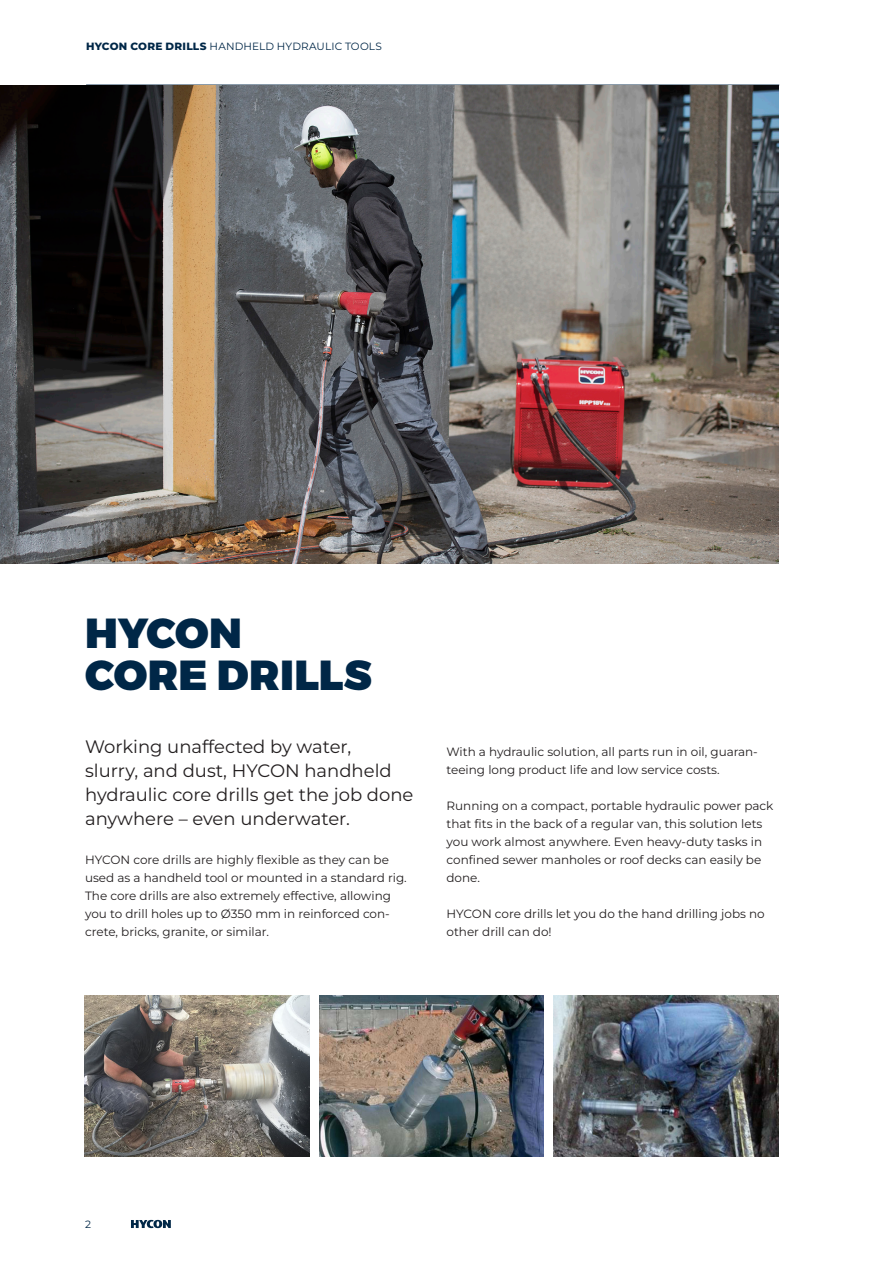
<style>
.page{position:relative;width:893px;height:1263px;background:#fff}
.page>*{position:absolute;margin:0;border:0;box-sizing:border-box;transform-origin:0 0}
.HYCON_Header{font:900 42px "Montserrat";letter-spacing:.01em;color:#002747}
.HYCON_Manchet{font:18px/24px "Montserrat";color:#231f20}
.HYCON_Body{font:12px/18px "Montserrat";color:#231f20}
.t1{font:10.5px "Montserrat";letter-spacing:.015em;color:#002747}
.s1{font-weight:800}
</style>
<div class="page">
<hr style="left:86px;top:85px;width:693px;height:1px;background:#002747">
<img style="left:0;top:85px;width:778px;height:478px">
<img style="left:319px;top:995px;width:225px;height:162px">
<img style="left:554px;top:995px;width:224px;height:162px">
<img style="left:85px;top:995px;width:224px;height:162px">
<svg style="left:131px;top:1220px;width:40px;height:8px"></svg>
<p class="t1" style="left:86px;top:39px;width:297px"><span class="s1">HYCON CORE DRILLS</span> HANDHELD HYDRAULIC TOOLS</p>
<p class="HYCON_Header" style="left:85px;top:607px;width:158px">HYCON</p>
<p class="HYCON_Header" style="left:85px;top:649px;width:288px">CORE DRILLS</p>
<p class="HYCON_Manchet" style="left:85px;top:734px;width:268px">Working unaffected by water,</p>
<p class="HYCON_Manchet" style="left:85px;top:758px;width:330px">slurry, and dust, HYCON handheld hydraulic core drills get the job done anywhere – even underwater.</p>
<p class="HYCON_Body" style="left:85px;top:851px;width:323px">HYCON core drills are highly flexible as they can be used as a handheld tool or mounted in a standard rig.<br>The core drills are also extremely effective, allowing you to drill holes up to Ø350 mm in reinforced con&shy;crete, bricks, granite, or similar.</p>
<p class="HYCON_Body" style="left:446px;top:743px;width:313px">With a hydraulic solution, all parts run in oil, guaran&shy;teeing long product life and low service costs.</p>
<p class="HYCON_Body" style="left:446px;top:797px;width:328px">Running on a compact, portable hydraulic power pack that fits in the back of a regular van, this solution lets you work almost anywhere. Even heavy-duty tasks in confined sewer manholes or roof decks can easily be done.</p>
<p class="HYCON_Body" style="left:446px;top:905px;width:320px">HYCON core drills let you do the hand drilling jobs no other drill can do!</p>
<p class="t1" style="left:85px;top:1217px;width:7px">2</p>
</div>
